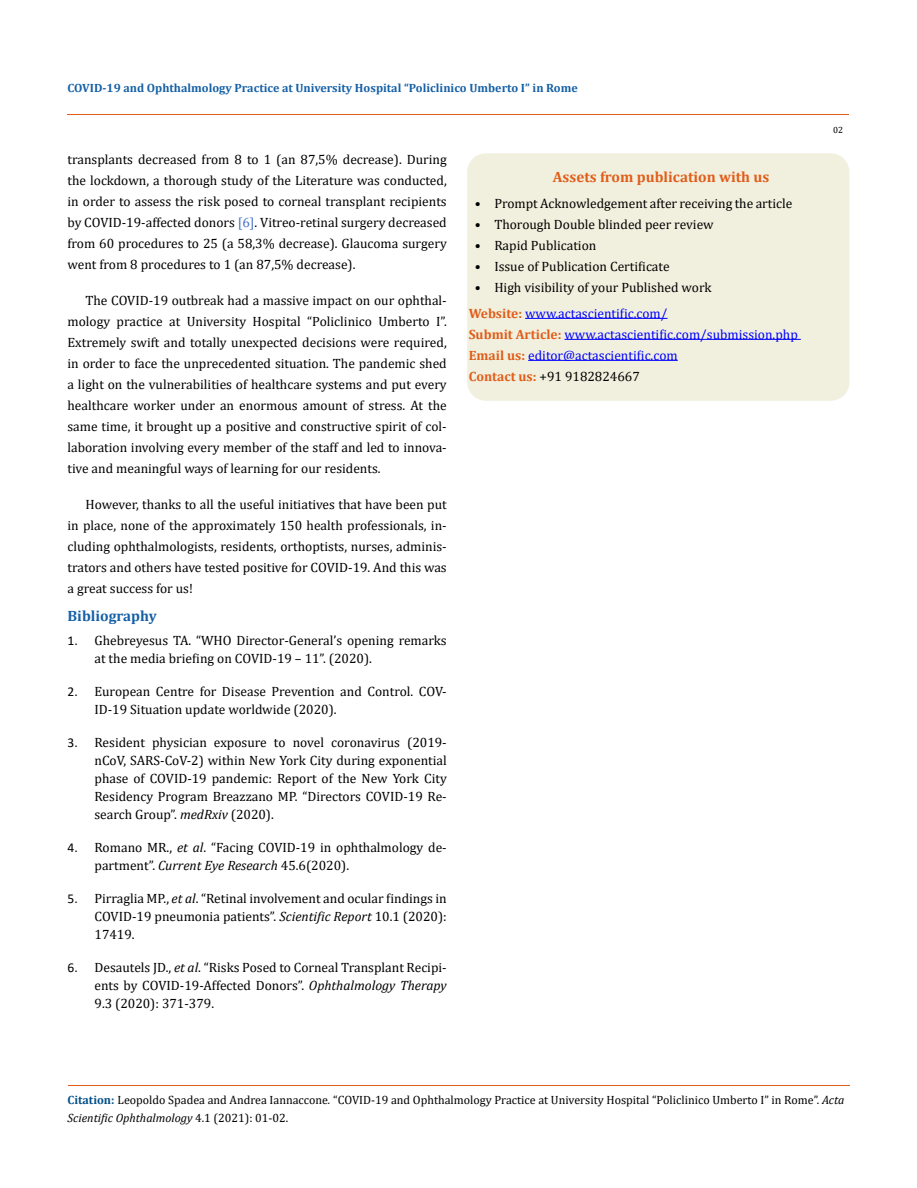
<style>
.page{position:relative;width:917px;height:1188px;background:#fff}
.page>*{position:absolute;margin:0;border:0;box-sizing:border-box;transform-origin:0 0}
.t1{font:700 15px "Cambria";color:#e05d1a}
.t2{font:700 15px "Cambria";color:#1560a6}
.t3{font:13.5px/21px "Cambria";color:#000;text-align:justify}
.t4{font:13.5px/21px "Cambria";color:#00f}
.t5{font:12px/18px "Cambria";color:#000}
.t6{font:700 12px "Cambria";color:#1560a6}
.t7{font:9px "Cambria";color:#000}
.s1{color:#4472c4}
.s2{font-family:"Calibri"}
.s3{font-style:italic}
.s4{font-weight:700;color:#e05d1a}
.s5{color:#000}
.s6{font-weight:700;color:#035089}
</style>
<div class="page">
<div style="left:468px;top:154px;width:380px;height:246px;background:#f1f0de;border-radius:18px"></div>
<div style="left:467px;top:153px;width:382px;height:248px;border:2px solid #f1f0de;border-radius:18px"></div>
<hr style="left:525px;top:318px;width:142px;height:1px;background:#00f">
<hr style="left:564px;top:339px;width:236px;height:1px;background:#00f">
<hr style="left:528px;top:360px;width:149px;height:1px;background:#00f">
<hr style="left:67px;top:114px;width:782px;height:1px;background:#e05d1a">
<hr style="left:68px;top:1085px;width:781px;height:1px;background:#e05d1a">
<p class="t6" style="left:67px;top:80px;width:512px">COVID-19 and Ophthalmology Practice at University Hospital “Policlinico Umberto I” in Rome</p>
<p class="t3" style="left:67px;top:149px;width:381px">transplants decreased from 8 to 1 (an 87,5% decrease). During the lockdown, a thorough study of the Literature was conducted, in order to assess the risk posed to corneal transplant recipients by COVID-19-affected donors <span class="s1">[6]</span>. Vitreo-retinal surgery decreased from 60 procedures to 25 (a 58,3% decrease). Glaucoma surgery went from 8 procedures to 1 (an 87,5% decrease).</p>
<p class="t3" style="left:67px;top:290px;width:381px;text-indent:18px">The COVID-19 outbreak had a massive impact on our ophthal&shy;mology practice at University Hospital “Policlinico Umberto I”.<br>Extremely swift and totally unexpected decisions were required, in order to face the unprecedented situation. The pandemic shed a light on the vulnerabilities of healthcare systems and put every healthcare worker under an enormous amount of stress. At the same time, it brought up a positive and constructive spirit of col&shy;laboration involving every member of the staff and led to innova&shy;tive and meaningful ways of learning for our residents.</p>
<p class="t3" style="left:67px;top:494px;width:381px;text-indent:18px">However, thanks to all the useful initiatives that have been put in place, none of the approximately 150 health professionals, in&shy;cluding ophthalmologists, residents, orthoptists, nurses, adminis&shy;trators and others have tested positive for COVID-19. And this was a great success for us!</p>
<p class="t2" style="left:68px;top:605px;width:91px">Bibliography</p>
<p class="t3" style="left:94px;top:631px;width:354px;line-height:18px;text-indent:-27px"><span class="s2">1.</span> Ghebreyesus TA. “WHO Director-General’s opening remarks at the media briefing on COVID-19 – 11”. (2020).</p>
<p class="t3" style="left:94px;top:682px;width:354px;line-height:18px;text-indent:-27px"><span class="s2">2.</span> European Centre for Disease Prevention and Control. COV-<br>ID-19 Situation update worldwide (2020).</p>
<p class="t3" style="left:94px;top:733px;width:354px;line-height:18px;text-indent:-27px"><span class="s2">3.</span> Resident physician exposure to novel coronavirus (2019- nCoV, SARS-CoV-2) within New York City during exponential phase of COVID-19 pandemic: Report of the New York City Residency Program Breazzano MP. “Directors COVID-19 Re&shy;search Group”. <span class="s3">medRxiv</span> (2020).</p>
<p class="t3" style="left:94px;top:838px;width:354px;line-height:18px;text-indent:-27px"><span class="s2">4.</span> Romano MR., <span class="s3">et al</span>. “Facing COVID-19 in ophthalmology de&shy;partment”. <span class="s3">Current Eye Research</span> 45.6(2020).</p>
<p class="t3" style="left:94px;top:889px;width:354px;line-height:18px;text-indent:-27px"><span class="s2">5.</span> Pirraglia MP., <span class="s3">et al</span>. “Retinal involvement and ocular findings in COVID-19 pneumonia patients”. <span class="s3">Scientific Report</span> 10.1 (2020):<br>17419.</p>
<p class="t3" style="left:94px;top:958px;width:354px;line-height:18px;text-indent:-27px"><span class="s2">6.</span> Desautels JD., <span class="s3">et al</span>. “Risks Posed to Corneal Transplant Recipi&shy;ents by COVID-19-Affected Donors”. <span class="s3">Ophthalmology Therapy </span>9.3 (2020): 371-379.</p>
<p class="t1" style="left:553px;top:167px;width:218px">Assets from publication with us</p>
<p class="t3" style="left:475px;top:193px;width:319px">• Prompt Acknowledgement after receiving the article</p>
<p class="t3" style="left:475px;top:214px;width:240px">• Thorough Double blinded peer review</p>
<p class="t3" style="left:475px;top:235px;width:123px">• Rapid Publication</p>
<p class="t3" style="left:475px;top:256px;width:196px">• Issue of Publication Certificate</p>
<p class="t3" style="left:475px;top:277px;width:238px">• High visibility of your Published work</p>
<p class="t4" style="left:468px;top:302px;width:330px"><span class="s4">Website:</span> www.actascientific.com/<br><span class="s4">Submit Article:</span> www.actascientific.com/submission.php <span class="s4">Email us:</span> editor@actascientific.com<br><span class="s4">Contact us:</span> <span class="s5">+91 9182824667</span></p>
<p class="t7" style="left:833px;top:124px;width:11px">02</p>
<p class="t5" style="left:68px;top:1091px;width:778px"><span class="s6">Citation:</span> Leopoldo Spadea and Andrea Iannaccone<span class="s3">.</span> “COVID-19 and Ophthalmology Practice at University Hospital “Policlinico Umberto I” in Rome”. <span class="s3">Acta<br>Scientific Ophthalmology</span> 4.1 (2021): 01-02.</p>
</div>
